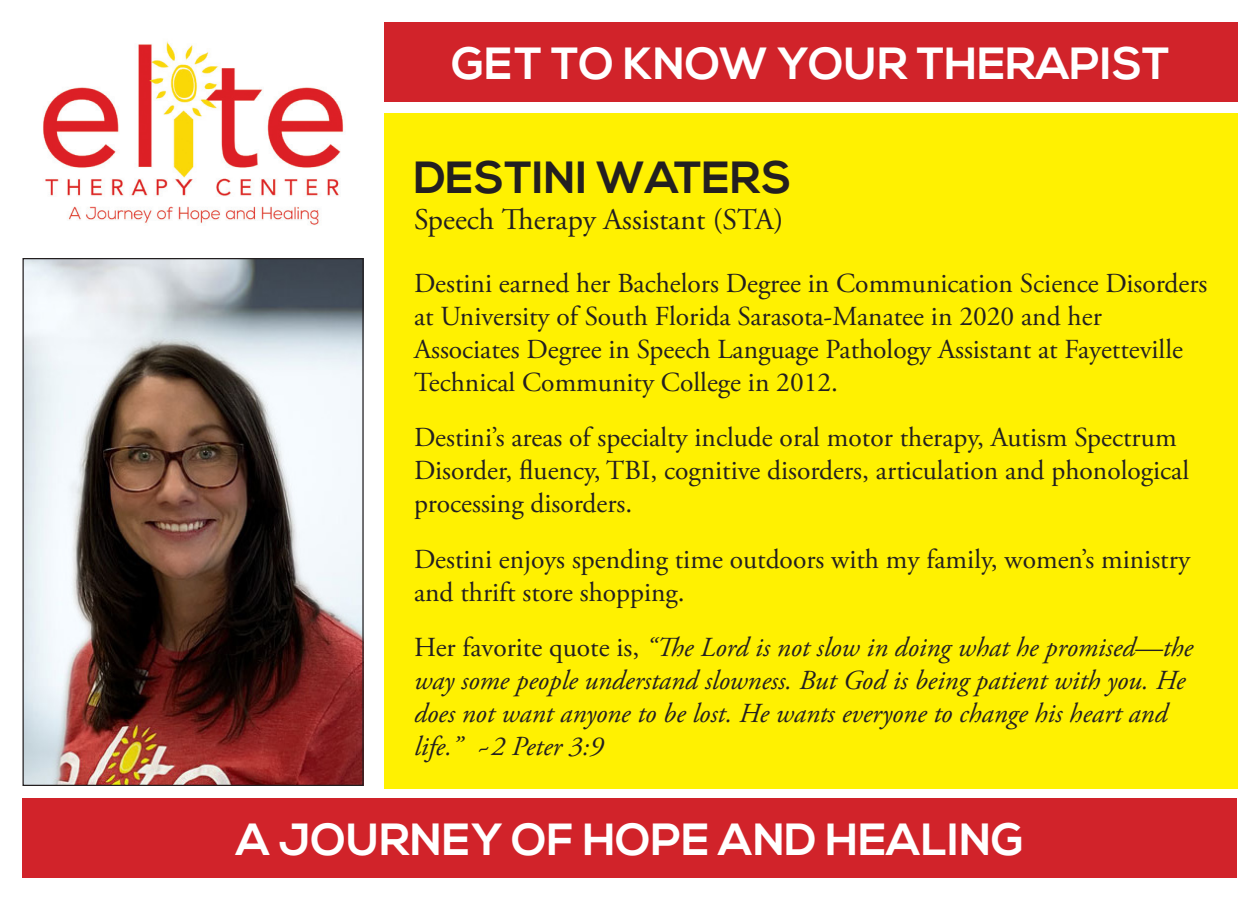
<style>
.page{position:relative;width:1260px;height:900px;background:#fff}
.page>*{position:absolute;margin:0;border:0;box-sizing:border-box;transform-origin:0 0}
.t1{font:700 45px "Nexa";color:#fff}
.t2{font:700 45px "Nexa";color:#231f20}
.t3{font:30px "Adobe Garamond Pro";color:#231f20}
.t4{font:27.5px/33px "Adobe Garamond Pro";color:#231f20}
.t5{font:italic 27.5px/33px "Adobe Garamond Pro";color:#231f20}
.s1{font-style:normal}
</style>
<div class="page">
<img style="left:24px;top:260px;width:338px;height:524px">
<div style="left:384px;top:22px;width:854px;height:80px;background:#d1232a"></div>
<div style="left:22px;top:798px;width:1216px;height:80px;background:#d1232a"></div>
<div style="left:384px;top:113px;width:854px;height:676px;background:#fff101"></div>
<img style="left:43px;top:41px;width:301px;height:184px">
<p class="t1" style="left:452px;top:37px;width:720px">GET TO KNOW YOUR THERAPIST</p>
<p class="t2" style="left:414px;top:151px;width:379px">DESTINI WATERS</p>
<p class="t3" style="left:414px;top:201px;width:371px">Speech Therapy Assistant (STA)</p>
<p class="t4" style="left:414px;top:268px;width:795px">Destini earned her Bachelors Degree in Communication Science Disorders at University of South Florida Sarasota-Manatee in 2020 and her Associates Degree in Speech Language Pathology Assistant at Fayetteville Technical Community College in 2012.</p>
<p class="t4" style="left:414px;top:422px;width:777px">Destini’s areas of specialty include oral motor therapy, Autism Spectrum<br>Disorder, fluency, TBI, cognitive disorders, articulation and phonological processing disorders.</p>
<p class="t4" style="left:414px;top:544px;width:778px">Destini enjoys spending time outdoors with my family, women’s ministry and thrift store shopping.</p>
<p class="t5" style="left:414px;top:632px;width:781px"><span class="s1">Her favorite quote is,</span> “The Lord is not slow in doing what he promised—the way some people understand slowness. But God is being patient with you. He does not want anyone to be lost. He wants everyone to change his heart and life.” ~2 Peter 3:9</p>
<p class="t1" style="left:236px;top:813px;width:789px">A JOURNEY OF HOPE AND HEALING</p>
</div>
